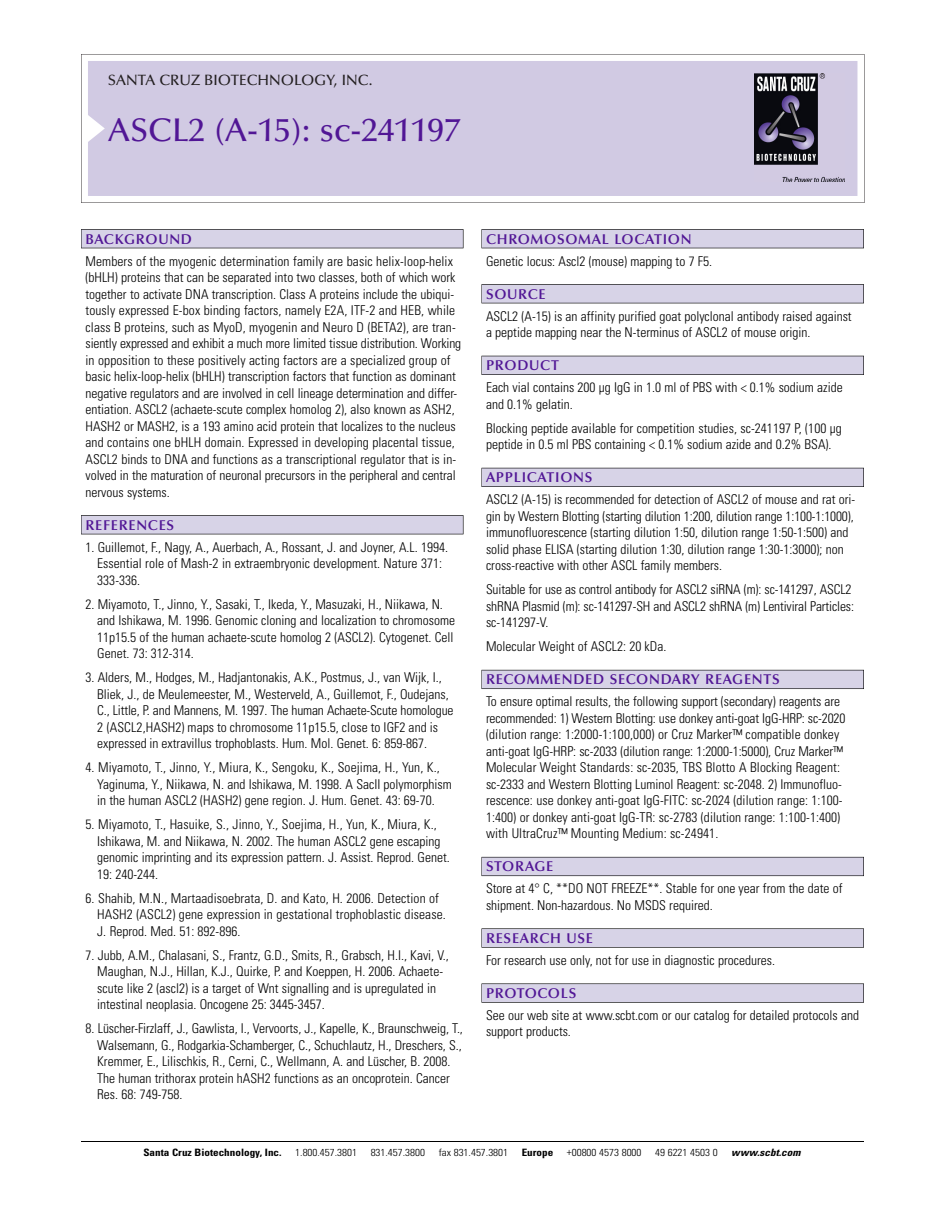
<style>
.page{position:relative;width:945px;height:1215px;background:#fff}
.page>*{position:absolute;margin:0;border:0;box-sizing:border-box;transform-origin:0 0}
.t1{font:500 33px "Optima";color:#511695}
.t2{font:500 15px "Optima";color:#231f20}
.t3{font:600 14.25px "Optima";letter-spacing:.05em;color:#511695}
.t4{font:300 condensed 13.5px/16.5px "Univers";color:#000}
.t5{font:300 condensed 10.2px "Univers";color:#000;scale:1.1 1}
.t6{font:700 condensed 10.2px "Univers";color:#000;scale:1.1 1}
.t7{font:italic 700 condensed 10.2px "Univers";letter-spacing:.005em;color:#000;scale:1.1 1}
</style>
<div class="page">
<svg style="left:81px;top:54px;width:783px;height:149px"></svg>
<div style="left:88px;top:61px;width:769px;height:135px;background:#d1cae3"></div>
<img style="left:755px;top:74px;width:90px;height:108px">
<div style="left:81px;top:229px;width:382px;height:19px;background:#525156"></div>
<div style="left:81px;top:230px;width:382px;height:18px;background:#d7d3e7"></div>
<div style="left:81px;top:515px;width:382px;height:19px;background:#525155"></div>
<div style="left:81px;top:516px;width:382px;height:18px;background:#d7d3e7"></div>
<div style="left:482px;top:229px;width:382px;height:19px;background:#525156"></div>
<div style="left:482px;top:230px;width:381px;height:18px;background:#d7d3e7"></div>
<div style="left:482px;top:284px;width:382px;height:19px;background:#525155"></div>
<div style="left:482px;top:285px;width:381px;height:18px;background:#d7d3e7"></div>
<div style="left:482px;top:356px;width:382px;height:19px;background:#525158"></div>
<div style="left:482px;top:356px;width:381px;height:18px;background:#d7d3e7"></div>
<div style="left:482px;top:468px;width:382px;height:19px;background:#54535a"></div>
<div style="left:482px;top:468px;width:381px;height:18px;background:#d7d3e7"></div>
<div style="left:482px;top:670px;width:382px;height:19px;background:#5b5a62"></div>
<div style="left:482px;top:670px;width:381px;height:18px;background:#d7d3e7"></div>
<div style="left:482px;top:857px;width:382px;height:19px;background:#66646e"></div>
<div style="left:482px;top:857px;width:381px;height:18px;background:#d7d3e7"></div>
<div style="left:482px;top:928px;width:382px;height:20px;background:#616161"></div>
<div style="left:482px;top:929px;width:381px;height:18px;background:#d7d3e7"></div>
<svg style="left:482px;top:983px;width:382px;height:20px"></svg>
<div style="left:482px;top:984px;width:381px;height:18px;background:#d7d3e7"></div>
<hr style="left:81px;top:1141px;width:783px;height:1px;background:#000">
<p class="t2" style="left:108px;top:74px;width:266px">SANTA CRUZ BIOTECHNOLOGY, INC.</p>
<h1 class="t1" style="left:108px;top:117px;width:354px">ASCL2 (A-15): sc-241197</h1>
<p class="t3" style="left:86px;top:233px;width:108px">BACKGROUND</p>
<p class="t4" style="left:86px;top:254px;width:377px">Members of the myogenic determination family are basic helix-loop-helix (bHLH) proteins that can be separated into two classes, both of which work together to activate DNA transcription. Class A proteins include the ubiqui&shy;tously expressed E-box binding factors, namely E2A, ITF-2 and HEB, while class B proteins, such as MyoD, myogenin and Neuro D (BETA2), are tran&shy;siently expressed and exhibit a much more limited tissue distribution. Working in opposition to these positively acting factors are a specialized group of basic helix-loop-helix (bHLH) transcription factors that function as dominant negative regulators and are involved in cell lineage determination and differ&shy;entiation. ASCL2 (achaete-scute complex homolog 2), also known as ASH2, HASH2 or MASH2, is a 193 amino acid protein that localizes to the nucleus and contains one bHLH domain. Expressed in developing placental tissue, ASCL2 binds to DNA and functions as a transcriptional regulator that is in&shy;volved in the maturation of neuronal precursors in the peripheral and central nervous systems.</p>
<p class="t3" style="left:86px;top:519px;width:90px">REFERENCES</p>
<p class="t4" style="left:97px;top:540px;width:352px;text-indent:-12px">1. Guillemot, F., Nagy, A., Auerbach, A., Rossant, J. and Joyner, A.L. 1994.<br>Essential role of Mash-2 in extraembryonic development. Nature 371:<br>333-336.</p>
<p class="t4" style="left:97px;top:597px;width:359px;text-indent:-12px">2. Miyamoto, T., Jinno, Y., Sasaki, T., Ikeda, Y., Masuzaki, H., Niikawa, N. and Ishikawa, M. 1996. Genomic cloning and localization to chromosome 11p15.5 of the human achaete-scute homolog 2 (ASCL2). Cytogenet. Cell Genet. 73: 312-314.</p>
<p class="t4" style="left:97px;top:670px;width:358px;text-indent:-12px">3. Alders, M., Hodges, M., Hadjantonakis, A.K., Postmus, J., van Wijk, I., Bliek, J., de Meulemeester, M., Westerveld, A., Guillemot, F., Oudejans, C., Little, P. and Mannens, M. 1997. The human Achaete-Scute homologue 2 (ASCL2,HASH2) maps to chromosome 11p15.5, close to IGF2 and is expressed in extravillus trophoblasts. Hum. Mol. Genet. 6: 859-867.</p>
<p class="t4" style="left:97px;top:760px;width:356px;text-indent:-12px">4. Miyamoto, T., Jinno, Y., Miura, K., Sengoku, K., Soejima, H., Yun, K.,<br>Yaginuma, Y., Niikawa, N. and Ishikawa, M. 1998. A SacII polymorphism in the human ASCL2 (HASH2) gene region. J. Hum. Genet. 43: 69-70.</p>
<p class="t4" style="left:97px;top:817px;width:354px;text-indent:-12px">5. Miyamoto, T., Hasuike, S., Jinno, Y., Soejima, H., Yun, K., Miura, K., Ishikawa, M. and Niikawa, N. 2002. The human ASCL2 gene escaping genomic imprinting and its expression pattern. J. Assist. Reprod. Genet.<br>19: 240-244.</p>
<p class="t4" style="left:97px;top:891px;width:350px;text-indent:-12px">6. Shahib, M.N., Martaadisoebrata, D. and Kato, H. 2006. Detection of<br>HASH2 (ASCL2) gene expression in gestational trophoblastic disease.<br>J. Reprod. Med. 51: 892-896.</p>
<p class="t4" style="left:97px;top:948px;width:353px;text-indent:-12px">7. Jubb, A.M., Chalasani, S., Frantz, G.D., Smits, R., Grabsch, H.I., Kavi, V., Maughan, N.J., Hillan, K.J., Quirke, P. and Koeppen, H. 2006. Achaete&shy;scute like 2 (ascl2) is a target of Wnt signalling and is upregulated in intestinal neoplasia. Oncogene 25: 3445-3457.</p>
<p class="t4" style="left:97px;top:1021px;width:367px;text-indent:-12px">8. Lüscher-Firzlaff, J., Gawlista, I., Vervoorts, J., Kapelle, K., Braunschweig, T., Walsemann, G., Rodgarkia-Schamberger, C., Schuchlautz, H., Dreschers, S., Kremmer, E., Lilischkis, R., Cerni, C., Wellmann, A. and Lüscher, B. 2008.<br>The human trithorax protein hASH2 functions as an oncoprotein. Cancer Res. 68: 749-758.</p>
<p class="t3" style="left:486px;top:233px;width:207px">CHROMOSOMAL LOCATION</p>
<p class="t4" style="left:486px;top:254px;width:228px">Genetic locus: Ascl2 (mouse) mapping to 7 F5.</p>
<p class="t3" style="left:486px;top:288px;width:61px">SOURCE</p>
<p class="t4" style="left:486px;top:309px;width:367px">ASCL2 (A-15) is an affinity purified goat polyclonal antibody raised against a peptide mapping near the N-terminus of ASCL2 of mouse origin.</p>
<p class="t3" style="left:486px;top:360px;width:74px">PRODUCT</p>
<p class="t4" style="left:486px;top:380px;width:358px">Each vial contains 200 µg IgG in 1.0 ml of PBS with &lt; 0.1% sodium azide and 0.1% gelatin.</p>
<p class="t4" style="left:486px;top:421px;width:357px">Blocking peptide available for competition studies, sc-241197 P, (100 µg peptide in 0.5 ml PBS containing &lt; 0.1% sodium azide and 0.2% BSA).</p>
<p class="t3" style="left:486px;top:472px;width:108px">APPLICATIONS</p>
<p class="t4" style="left:486px;top:492px;width:371px">ASCL2 (A-15) is recommended for detection of ASCL2 of mouse and rat ori&shy;gin by Western Blotting (starting dilution 1:200, dilution range 1:100-1:1000), immunofluorescence (starting dilution 1:50, dilution range 1:50-1:500) and solid phase ELISA (starting dilution 1:30, dilution range 1:30-1:3000); non cross-reactive with other ASCL family members.</p>
<p class="t4" style="left:486px;top:582px;width:370px">Suitable for use as control antibody for ASCL2 siRNA (m): sc-141297, ASCL2 shRNA Plasmid (m): sc-141297-SH and ASCL2 shRNA (m) Lentiviral Particles: sc-141297-V.</p>
<p class="t4" style="left:486px;top:639px;width:182px">Molecular Weight of ASCL2: 20 kDa.</p>
<p class="t3" style="left:486px;top:674px;width:295px">RECOMMENDED SECONDARY REAGENTS</p>
<p class="t4" style="left:486px;top:694px;width:361px">To ensure optimal results, the following support (secondary) reagents are recommended: 1) Western Blotting: use donkey anti-goat IgG-HRP: sc-2020 (dilution range: 1:2000-1:100,000) or Cruz Marker™ compatible donkey anti-goat IgG-HRP: sc-2033 (dilution range: 1:2000-1:5000), Cruz Marker™ Molecular Weight Standards: sc-2035, TBS Blotto A Blocking Reagent: sc-2333 and Western Blotting Luminol Reagent: sc-2048. 2) Immunofluo&shy;rescence: use donkey anti-goat IgG-FITC: sc-2024 (dilution range: 1:100- 1:400) or donkey anti-goat IgG-TR: sc-2783 (dilution range: 1:100-1:400) with UltraCruz™ Mounting Medium: sc-24941.</p>
<p class="t3" style="left:486px;top:861px;width:69px">STORAGE</p>
<p class="t4" style="left:486px;top:881px;width:358px">Store at 4° C, **DO NOT FREEZE**. Stable for one year from the date of shipment. Non-hazardous. No MSDS required.</p>
<p class="t3" style="left:486px;top:932px;width:109px">RESEARCH USE</p>
<p class="t4" style="left:486px;top:953px;width:290px">For research use only, not for use in diagnostic procedures.</p>
<p class="t3" style="left:486px;top:987px;width:92px">PROTOCOLS</p>
<p class="t4" style="left:486px;top:1008px;width:375px">See our web site at www.scbt.com or our catalog for detailed protocols and support products.</p>
<p class="t6" style="left:143px;top:1148px;width:127px">Santa Cruz Biotechnology, Inc.</p>
<p class="t5" style="left:295px;top:1148px;width:58px">1.800.457.3801</p>
<p class="t5" style="left:371px;top:1148px;width:51px">831.457.3800</p>
<p class="t5" style="left:439px;top:1148px;width:65px">fax 831.457.3801</p>
<p class="t6" style="left:522px;top:1148px;width:30px">Europe</p>
<p class="t5" style="left:567px;top:1148px;width:69px">+00800 4573 8000</p>
<p class="t5" style="left:655px;top:1148px;width:58px">49 6221 4503 0</p>
<p class="t7" style="left:731px;top:1148px;width:64px">www.scbt.com</p>
</div>
